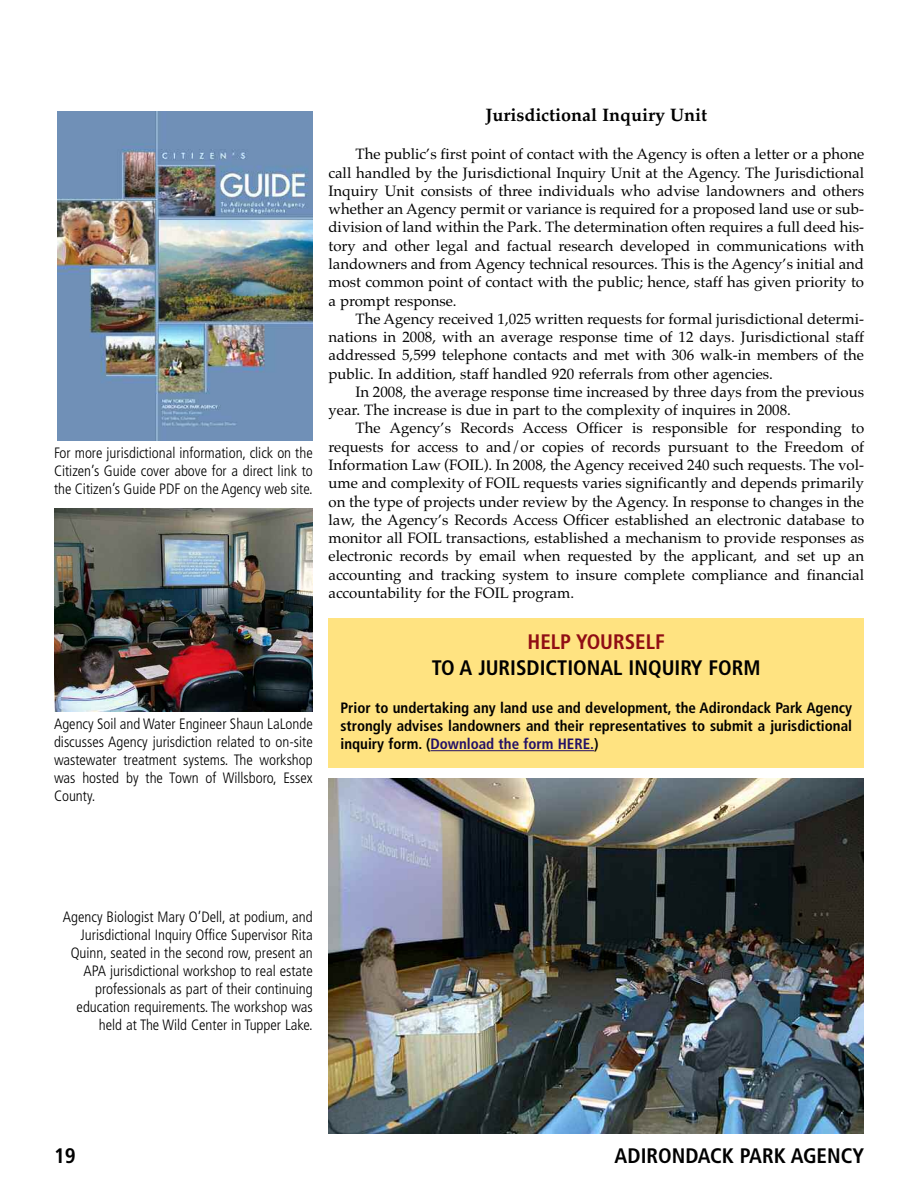
<style>
.page{position:relative;width:918px;height:1188px;background:#fff}
.page>*{position:absolute;margin:0;border:0;box-sizing:border-box;transform-origin:0 0}
.t1{font:700 condensed 21px "Frutiger";color:#000}
.t2{font:700 condensed 21px "Frutiger";color:#900d14}
.t3{font:700 18px "Palatino";color:#000}
.t4{font:15px/18.3px "Palatino";color:#000;text-align:justify}
.t5{font:300 condensed 15px/18px "Frutiger";color:#000;text-align:justify}
.t6{font:700 condensed 15px/18px "Frutiger";color:#000;text-align:justify}
.s1{color:#241066}
</style>
<div class="page">
<img style="left:328px;top:778px;width:536px;height:356px">
<img style="left:58px;top:111px;width:254px;height:329px">
<img style="left:54px;top:508px;width:259px;height:203px">
<div style="left:328px;top:618px;width:536px;height:150px;background:#ffe381"></div>
<hr style="left:430px;top:750px;width:164px;height:1px;background:#241066">
<p class="t5" style="left:54px;top:445px;width:260px">For more jurisdictional information, click on the Citizen’s Guide cover above for a direct link to the Citizen’s Guide PDF on the Agency web site.</p>
<p class="t5" style="left:54px;top:716px;width:260px">Agency Soil and Water Engineer Shaun LaLonde discusses Agency jurisdiction related to on-site wastewater treatment systems. The workshop was hosted by the Town of Willsboro, Essex County.</p>
<p class="t3" style="left:485px;top:104px;width:223px">Jurisdictional Inquiry Unit</p>
<p class="t4" style="left:328px;top:145px;width:537px;text-indent:27px">The public’s first point of contact with the Agency is often a letter or a phone call handled by the Jurisdictional Inquiry Unit at the Agency. The Jurisdictional Inquiry Unit consists of three individuals who advise landowners and others whether an Agency permit or variance is required for a proposed land use or sub&shy;division of land within the Park. The determination often requires a full deed his&shy;tory and other legal and factual research developed in communications with landowners and from Agency technical resources. This is the Agency’s initial and most common point of contact with the public; hence, staff has given priority to a prompt response.</p>
<p class="t4" style="left:328px;top:309px;width:537px;text-indent:27px">The Agency received 1,025 written requests for formal jurisdictional determi&shy;nations in 2008, with an average response time of 12 days. Jurisdictional staff addressed 5,599 telephone contacts and met with 306 walk-in members of the public. In addition, staff handled 920 referrals from other agencies.</p>
<p class="t4" style="left:328px;top:383px;width:537px;text-indent:27px">In 2008, the average response time increased by three days from the previous year. The increase is due in part to the complexity of inquires in 2008.</p>
<p class="t4" style="left:328px;top:419px;width:537px;text-indent:27px">The Agency’s Records Access Officer is responsible for responding to requests for access to and/or copies of records pursuant to the Freedom of Information Law (FOIL). In 2008, the Agency received 240 such requests. The vol&shy;ume and complexity of FOIL requests varies significantly and depends primarily on the type of projects under review by the Agency. In response to changes in the law, the Agency’s Records Access Officer established an electronic database to monitor all FOIL transactions, established a mechanism to provide responses as electronic records by email when requested by the applicant, and set up an accounting and tracking system to insure complete compliance and financial accountability for the FOIL program.</p>
<h1 class="t2" style="left:528px;top:634px;width:139px">HELP YOURSELF</h1>
<h1 class="t1" style="left:432px;top:659px;width:330px">TO A JURISDICTIONAL INQUIRY FORM</h1>
<p class="t6" style="left:340px;top:700px;width:513px">Prior to undertaking any land use and development, the Adirondack Park Agency strongly advises landowners and their representatives to submit a jurisdictional inquiry form. (<span class="s1">Download the form HERE.</span>)</p>
<p class="t5" style="left:63px;top:909px;width:251px;text-align:right">Agency Biologist Mary O’Dell, at podium, and Jurisdictional Inquiry Office Supervisor Rita Quinn, seated in the second row, present an APA jurisdictional workshop to real estate professionals as part of their continuing education requirements. The workshop was held at The Wild Center in Tupper Lake.</p>
<h1 class="t1" style="left:54px;top:1147px;width:23px">19</h1>
<h1 class="t1" style="left:615px;top:1147px;width:251px">ADIRONDACK PARK AGENCY</h1>
</div>
